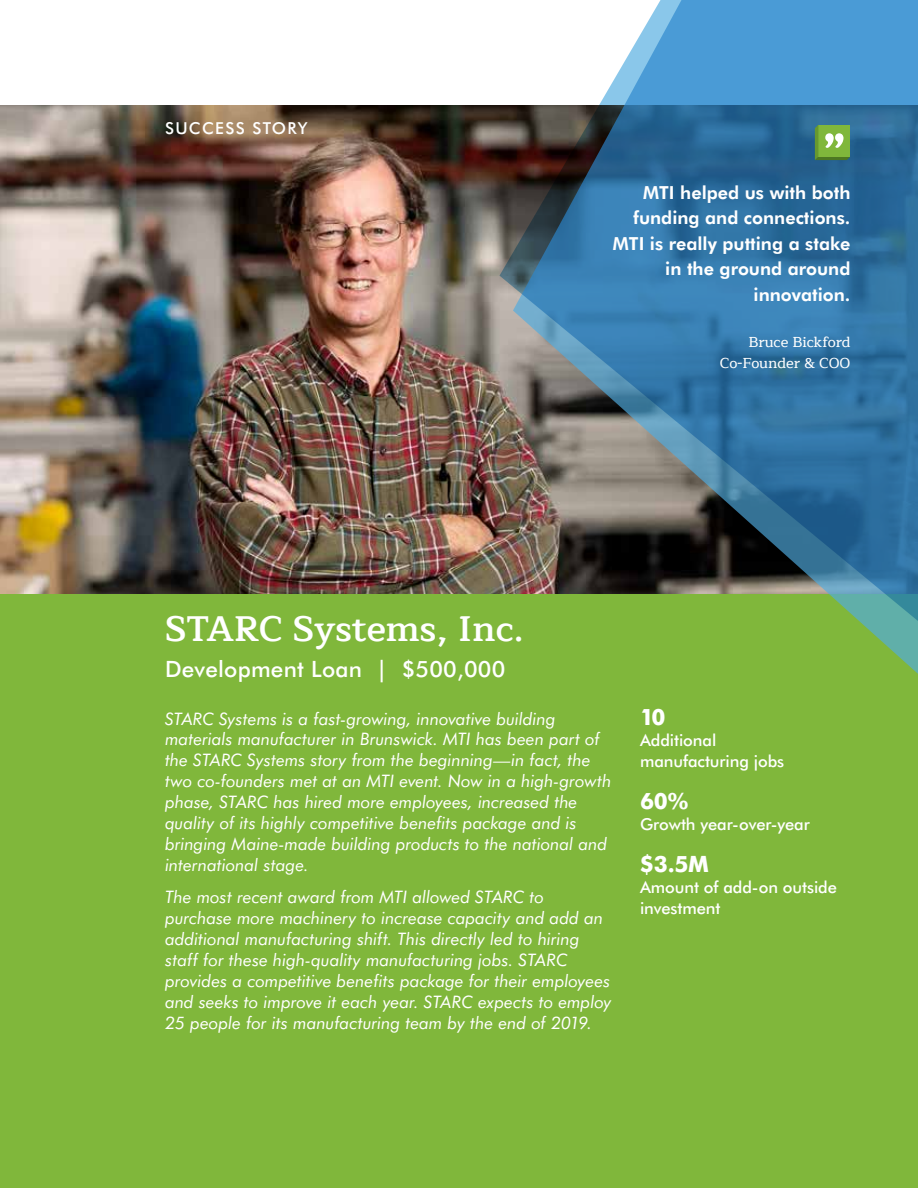
<style>
.page{position:relative;width:918px;height:1188px;background:#fff}
.page>*{position:absolute;margin:0;border:0;box-sizing:border-box;transform-origin:0 0}
.t1{font:600 36px "Maitree";color:#fff}
.t2{font:500 22.5px "Futura BT";letter-spacing:.01em;color:#fff}
.t3{font:700 22.5px "Futura BT";color:#fff}
.t4{font:800 18px/25.5px "Futura BT";color:#fff;text-align:right}
.t5{font:italic 17.25px/21px "Futura BT";letter-spacing:-.005em;color:#fff}
.t6{font:500 16.5px/21px "Futura BT";letter-spacing:-.005em;color:#fff}
.t7{font:500 16.5px "Futura BT";letter-spacing:.08em;color:#fff}
.t8{font:500 14.7px/21px "Maitree";color:#fff;text-align:right}
</style>
<div class="page">
<div style="left:0;top:554px;width:918px;height:634px;background:#80b73b"></div>
<img style="left:0;top:105px;width:500px;height:489px">
<svg style="left:859px;top:621px;width:59px;height:53px"></svg>
<svg style="left:500px;top:0;width:418px;height:621px;background:#4d7b96"></svg>
<svg style="left:815px;top:125px;width:35px;height:35px"></svg>
<p class="t7" style="left:165px;top:118px;width:144px">SUCCESS STORY</p>
<p class="t4" style="left:613px;top:179px;width:239px">MTI helped us with both funding and connections.<br>MTI is really putting a stake in the ground around innovation.</p>
<p class="t8" style="left:720px;top:331px;width:132px">Bruce Bickford<br>Co-Founder &amp; COO</p>
<h1 class="t1" style="left:165px;top:598px;width:360px">STARC Systems, Inc.</h1>
<h2 class="t2" style="left:165px;top:655px;width:342px">Development Loan | $500,000</h2>
<p class="t5" style="left:165px;top:708px;width:448px">STARC Systems is a fast-growing, innovative building materials manufacturer in Brunswick. MTI has been part of the STARC Systems story from the beginning—in fact, the two co-founders met at an MTI event. Now in a high-growth phase, STARC has hired more employees, increased the quality of its highly competitive benefits package and is bringing Maine-made building products to the national and international stage.</p>
<p class="t5" style="left:165px;top:886px;width:448px">The most recent award from MTI allowed STARC to purchase more machinery to increase capacity and add an additional manufacturing shift. This directly led to hiring staff for these high-quality manufacturing jobs. STARC provides a competitive benefits package for their employees and seeks to improve it each year. STARC expects to employ 25 people for its manufacturing team by the end of 2019.</p>
<h2 class="t3" style="left:640px;top:703px;width:27px">10</h2>
<p class="t6" style="left:640px;top:729px;width:146px">Additional manufacturing jobs</p>
<h2 class="t3" style="left:640px;top:787px;width:50px">60%</h2>
<p class="t6" style="left:640px;top:813px;width:171px">Growth year-over-year</p>
<h2 class="t3" style="left:640px;top:850px;width:71px">$3.5M</h2>
<p class="t6" style="left:640px;top:876px;width:198px">Amount of add-on outside investment</p>
</div>
